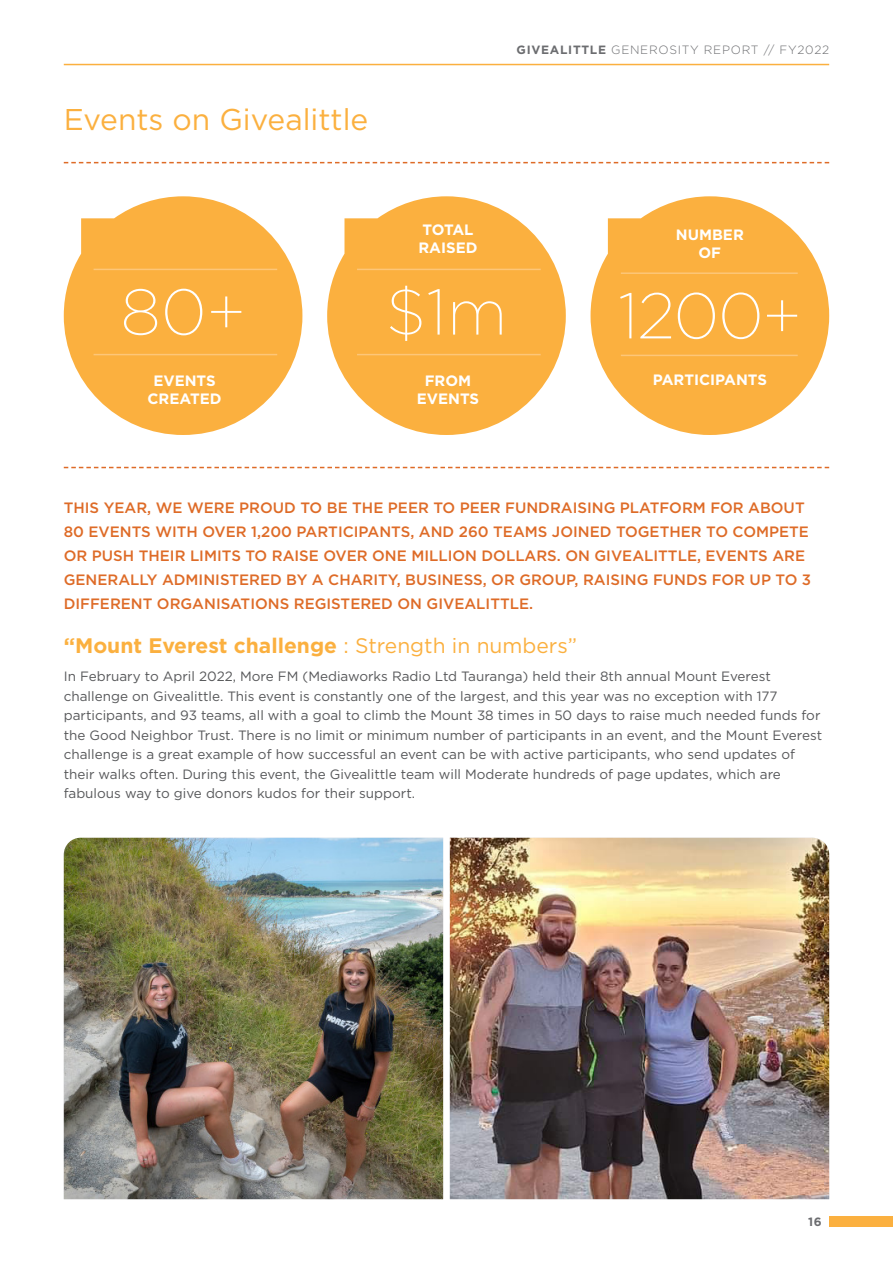
<style>
.page{position:relative;width:893px;height:1263px;background:#fff}
.page>*{position:absolute;margin:0;border:0;box-sizing:border-box;transform-origin:0 0}
.Body_Copy{font:200 64.5px "Gotham";letter-spacing:-.02em;color:#fff}
.t1{font:30px "Gotham";color:#fbb03f}
.t2{font:700 21px "Gotham";color:#fbb03f}
.t3{font:500 15px/24px "Gotham";color:#de6b27}
.Body_Copy-2{font:700 15px/18px "Gotham";color:#fff;text-align:center}
.t4{font:13.5px/19.5px "Gotham";color:#57585a}
.t5{font:300 12px "Gotham";letter-spacing:.06em;color:#6c6d70}
.t6{font:700 12px "Gotham";color:#6c6d70}
.s1{font-weight:700}
.s2{font-weight:400}
</style>
<div class="page">
<hr style="left:64px;top:64px;width:765px;height:1px;background:#fbb03f">
<div style="left:829px;top:1216px;width:64px;height:10px;background:#fbb03f"></div>
<svg style="left:64px;top:162px;width:765px;height:1px"></svg>
<svg style="left:64px;top:196px;width:238px;height:239px;fill:#fbb03f"></svg>
<svg style="left:327px;top:196px;width:239px;height:239px;fill:#fbb03f"></svg>
<svg style="left:590px;top:196px;width:239px;height:239px;fill:#fbb03f"></svg>
<svg style="left:64px;top:467px;width:765px;height:1px"></svg>
<hr style="left:94px;top:269px;width:183px;height:1px;background:#fdc678">
<hr style="left:357px;top:269px;width:184px;height:1px;background:#fdc678">
<hr style="left:94px;top:354px;width:183px;height:1px;background:#fdc678">
<hr style="left:357px;top:354px;width:184px;height:1px;background:#fdc678">
<hr style="left:621px;top:272px;width:177px;height:2px;background:#fdc678">
<hr style="left:621px;top:355px;width:177px;height:1px;background:#fdc678">
<img style="left:450px;top:838px;width:379px;height:361px">
<img style="left:64px;top:838px;width:379px;height:361px">
<p class="t1" style="left:64px;top:100px;width:306px">Events on Givealittle</p>
<p class="t5" style="left:516px;top:43px;width:314px"><span class="s1">GIVEALITTLE</span> GENEROSITY REPORT // FY2022</p>
<p class="Body_Copy-2" style="left:418px;top:220px;width:61px;text-align:left">TOTAL<br>RAISED</p>
<p class="Body_Copy" style="left:120px;top:272px;width:127px">80+</p>
<p class="Body_Copy" style="left:386px;top:272px;width:123px">$1m</p>
<p class="Body_Copy-2" style="left:148px;top:371px;width:75px">EVENTS<br>CREATED</p>
<p class="Body_Copy-2" style="left:417px;top:371px;width:64px">FROM<br>EVENTS</p>
<p class="Body_Copy-2" style="left:676px;top:225px;width:69px">NUMBER<br>OF</p>
<p class="Body_Copy" style="left:618px;top:275px;width:185px">1200+</p>
<p class="Body_Copy-2" style="left:653px;top:370px;width:116px">PARTICIPANTS</p>
<p class="t3" style="left:64px;top:496px;width:749px">THIS YEAR, WE WERE PROUD TO BE THE PEER TO PEER FUNDRAISING PLATFORM FOR ABOUT 80 EVENTS WITH OVER 1,200 PARTICIPANTS, AND 260 TEAMS JOINED TOGETHER TO COMPETE OR PUSH THEIR LIMITS TO RAISE OVER ONE MILLION DOLLARS. ON GIVEALITTLE, EVENTS ARE GENERALLY ADMINISTERED BY A CHARITY, BUSINESS, OR GROUP, RAISING FUNDS FOR UP TO 3<br>DIFFERENT ORGANISATIONS REGISTERED ON GIVEALITTLE.</p>
<p class="t2" style="left:64px;top:632px;width:515px">“Mount Everest challenge <span class="s2">: Strength in numbers”</span></p>
<p class="t4" style="left:64px;top:667px;width:760px">In February to April 2022, More FM (Mediaworks Radio Ltd Tauranga) held their 8th annual Mount Everest challenge on Givealittle. This event is constantly one of the largest, and this year was no exception with 177 participants, and 93 teams, all with a goal to climb the Mount 38 times in 50 days to raise much needed funds for the Good Neighbor Trust. There is no limit or minimum number of participants in an event, and the Mount Everest challenge is a great example of how successful an event can be with active participants, who send updates of their walks often. During this event, the Givealittle team will Moderate hundreds of page updates, which are fabulous way to give donors kudos for their support.</p>
<p class="t6" style="left:808px;top:1213px;width:15px">16</p>
</div>
